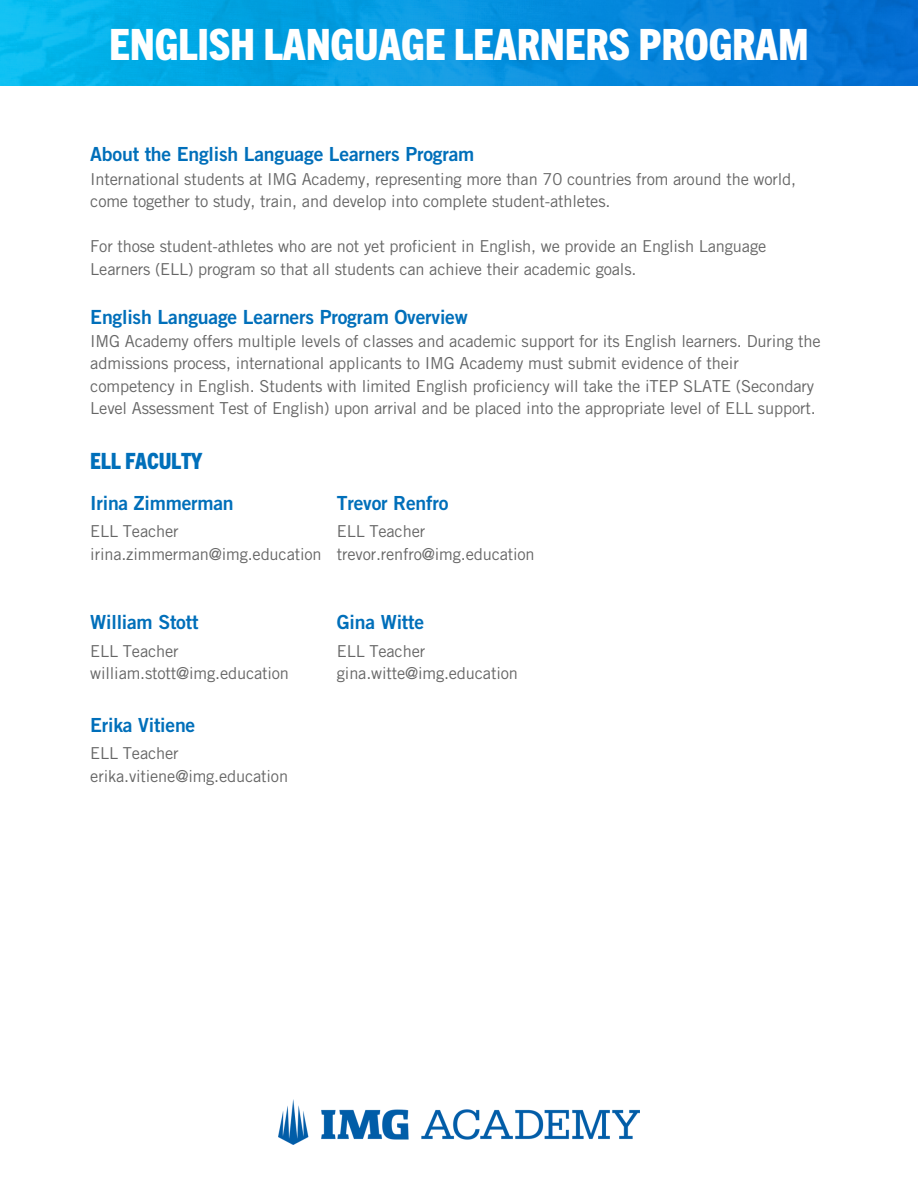
<style>
.page{position:relative;width:918px;height:1188px;background:#fff}
.page>*{position:absolute;margin:0;border:0;box-sizing:border-box;transform-origin:0 0}
.t1{font:800 condensed 43.2px "Trade Gothic Next LT Pro";letter-spacing:-.005em;color:#fff}
.t2{font:800 condensed 22.5px "Trade Gothic Next LT Pro";letter-spacing:-.01em;color:#006fba}
.t3{font:19.5px "Trade Gothic LT Std Bd 2";letter-spacing:-.01em;color:#006fba}
.t4{font:16.5px/22.5px "Trade Gothic LT Std";letter-spacing:-.01em;color:#666}
</style>
<div class="page">
<img style="left:278px;top:1100px;width:361px;height:45px">
<img style="left:0;top:0;width:918px;height:86px">
<p class="t1" style="left:109px;top:15px;width:701px">ENGLISH LANGUAGE LEARNERS PROGRAM</p>
<p class="t3" style="left:90px;top:147px;width:386px">About the English Language Learners Program</p>
<p class="t4" style="left:90px;top:170px;width:707px">International students at IMG Academy, representing more than 70 countries from around the world, come together to study, train, and develop into complete student-athletes.</p>
<p class="t4" style="left:90px;top:238px;width:677px">For those student-athletes who are not yet proficient in English, we provide an English Language<br>Learners (ELL) program so that all students can achieve their academic goals.</p>
<p class="t3" style="left:90px;top:310px;width:379px">English Language Learners Program Overview</p>
<p class="t4" style="left:90px;top:332px;width:732px">IMG Academy offers multiple levels of classes and academic support for its English learners. During the admissions process, international applicants to IMG Academy must submit evidence of their competency in English. Students with limited English proficiency will take the iTEP SLATE (Secondary Level Assessment Test of English) upon arrival and be placed into the appropriate level of ELL support.</p>
<p class="t2" style="left:90px;top:445px;width:113px">ELL FACULTY</p>
<p class="t3" style="left:90px;top:496px;width:145px">Irina Zimmerman</p>
<p class="t3" style="left:337px;top:496px;width:113px">Trevor Renfro</p>
<p class="t4" style="left:90px;top:522px;width:90px">ELL Teacher</p>
<p class="t4" style="left:90px;top:545px;width:233px">irina.zimmerman@img.education</p>
<p class="t4" style="left:337px;top:522px;width:90px">ELL Teacher</p>
<p class="t4" style="left:337px;top:545px;width:199px">trevor.renfro@img.education</p>
<p class="t3" style="left:90px;top:615px;width:110px">William Stott</p>
<p class="t4" style="left:90px;top:642px;width:90px">ELL Teacher</p>
<p class="t4" style="left:90px;top:664px;width:200px">william.stott@img.education</p>
<p class="t3" style="left:90px;top:718px;width:107px">Erika Vitiene</p>
<p class="t4" style="left:90px;top:745px;width:90px">ELL Teacher</p>
<p class="t4" style="left:90px;top:767px;width:199px">erika.vitiene@img.education</p>
<p class="t3" style="left:337px;top:615px;width:89px">Gina Witte</p>
<p class="t4" style="left:337px;top:642px;width:90px">ELL Teacher</p>
<p class="t4" style="left:337px;top:664px;width:183px">gina.witte@img.education</p>
</div>
